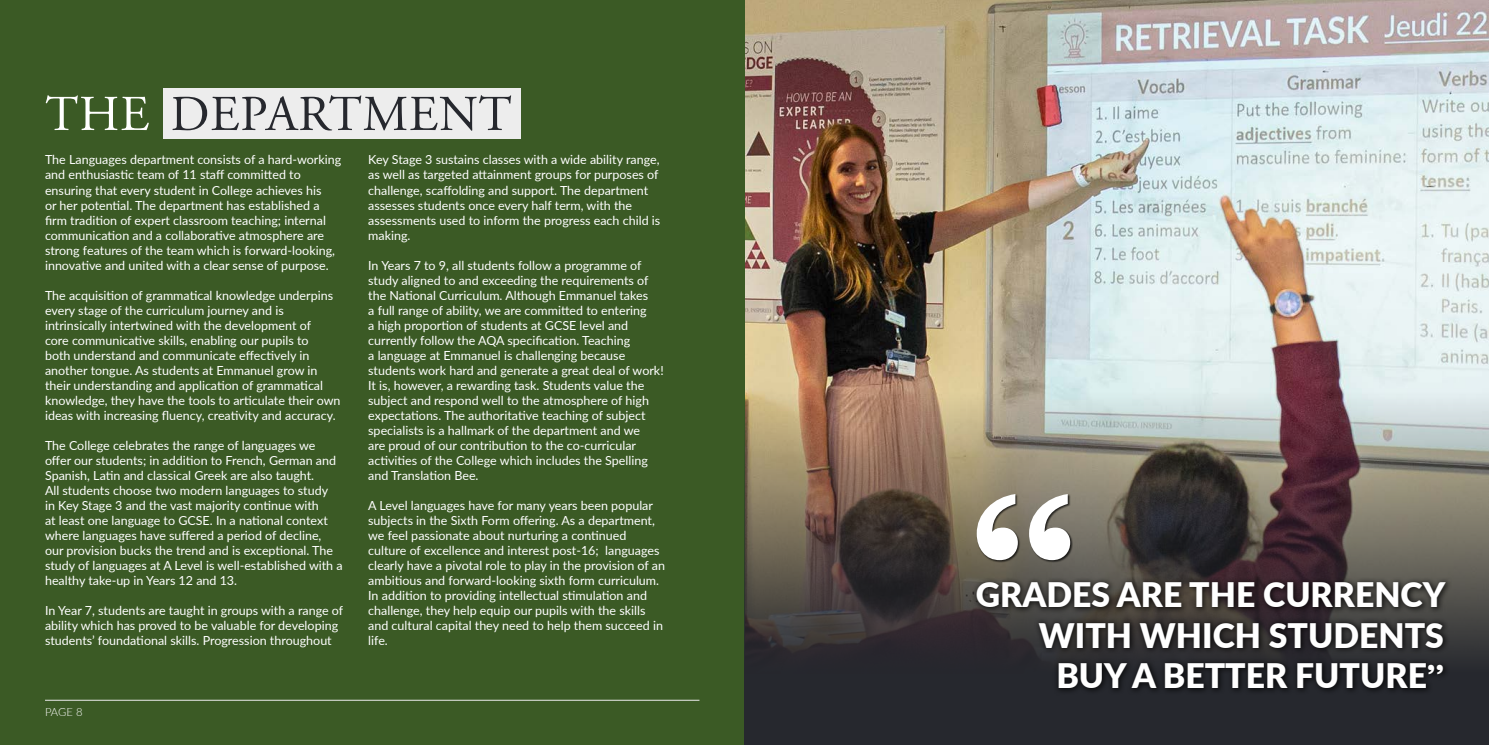
<style>
.page{position:relative;width:1489px;height:745px;background:#fff}
.page>*{position:absolute;margin:0;border:0;box-sizing:border-box;transform-origin:0 0}
.t1{font:50px "Adobe Garamond Pro";letter-spacing:.015em;color:#26282e}
.t2{font:900 33.75px/40.5px "Lato";color:#fff;text-align:right}
.t3{font:12.5px/15px "Lato";color:#fff}
.t4{font:300 11.25px "Lato";color:#fff}
.s1{color:#fff}
.s2{font-family:"Clarendon";font-weight:700}
</style>
<div class="page">
<img style="left:744px;top:0;width:744px;height:308px">
<div style="left:0;top:0;width:744px;height:744px;background:#3b5a25"></div>
<img style="left:744px;top:308px;width:744px;height:436px">
<hr style="left:45px;top:699px;width:654px;height:1px;background:#ecebec">
<div style="left:971px;top:577px;width:481px;height:118px;background:#000;opacity:.75"></div>
<div style="left:976px;top:493px;width:97px;height:69px;background:#000;opacity:.75"></div>
<svg style="left:976px;top:493px;width:94px;height:66px"></svg>
<div style="left:163px;top:88px;width:357px;height:50px;background:#ededed"></div>
<h1 class="t1" style="left:45px;top:84px;width:468px"><span class="s1">THE</span> DEPARTMENT</h1>
<p class="t3" style="left:45px;top:152px;width:298px">The Languages department consists of a hard-working and enthusiastic team of 11 staff committed to ensuring that every student in College achieves his<br>or her potential. The department has established a firm tradition of expert classroom teaching; internal communication and a collaborative atmosphere are strong features of the team which is forward-looking, innovative and united with a clear sense of purpose.</p>
<p class="t3" style="left:45px;top:287px;width:297px">The acquisition of grammatical knowledge underpins every stage of the curriculum journey and is intrinsically intertwined with the development of<br>core communicative skills, enabling our pupils to<br>both understand and communicate effectively in another tongue. As students at Emmanuel grow in their understanding and application of grammatical knowledge, they have the tools to articulate their own ideas with increasing fluency, creativity and accuracy.</p>
<p class="t3" style="left:45px;top:437px;width:299px">The College celebrates the range of languages we offer our students; in addition to French, German and Spanish, Latin and classical Greek are also taught.<br>All students choose two modern languages to study<br>in Key Stage 3 and the vast majority continue with<br>at least one language to GCSE. In a national context where languages have suffered a period of decline, our provision bucks the trend and is exceptional. The study of languages at A Level is well-established with a healthy take-up in Years 12 and 13.</p>
<p class="t3" style="left:45px;top:602px;width:300px">In Year 7, students are taught in groups with a range of ability which has proved to be valuable for developing students’ foundational skills. Progression throughout</p>
<p class="t3" style="left:368px;top:152px;width:293px">Key Stage 3 sustains classes with a wide ability range, as well as targeted attainment groups for purposes of challenge, scaffolding and support. The department assesses students once every half term, with the assessments used to inform the progress each child is making.</p>
<p class="t3" style="left:368px;top:257px;width:297px">In Years 7 to 9, all students follow a programme of study aligned to and exceeding the requirements of the National Curriculum. Although Emmanuel takes<br>a full range of ability, we are committed to entering<br>a high proportion of students at GCSE level and currently follow the AQA specification. Teaching<br>a language at Emmanuel is challenging because students work hard and generate a great deal of work!<br>It is, however, a rewarding task. Students value the subject and respond well to the atmosphere of high expectations. The authoritative teaching of subject specialists is a hallmark of the department and we<br>are proud of our contribution to the co-curricular activities of the College which includes the Spelling and Translation Bee.</p>
<p class="t3" style="left:368px;top:497px;width:298px">A Level languages have for many years been popular subjects in the Sixth Form offering. As a department, we feel passionate about nurturing a continued culture of excellence and interest post-16; languages clearly have a pivotal role to play in the provision of an ambitious and forward-looking sixth form curriculum.<br>In addition to providing intellectual stimulation and challenge, they help equip our pupils with the skills and cultural capital they need to help them succeed in life.</p>
<p class="t4" style="left:45px;top:703px;width:39px">PAGE 8</p>
<h2 class="t2" style="left:975px;top:573px;width:471px">GRADES ARE THE CURRENCY<br>WITH WHICH STUDENTS<br>BUY A BETTER FUTURE<span class="s2">”</span></h2>
</div>
